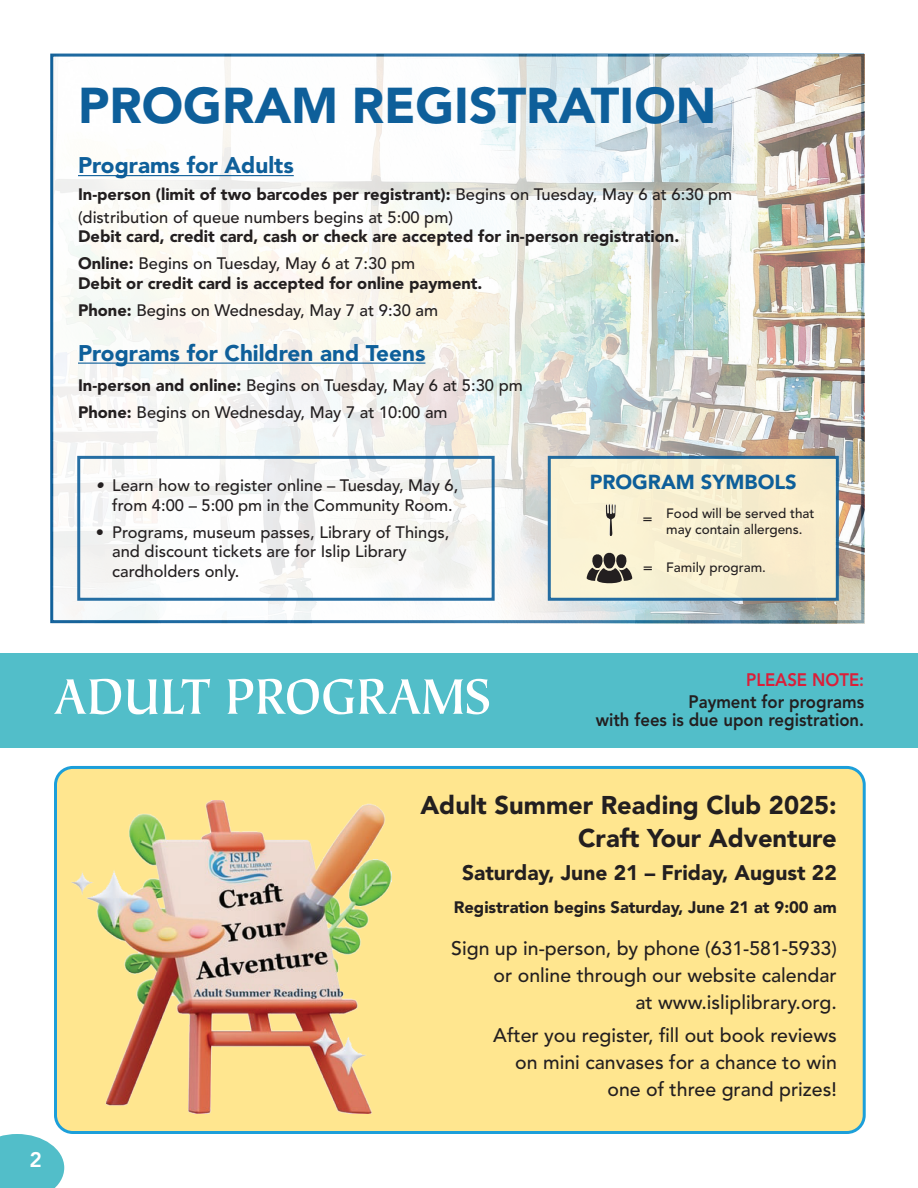
<style>
.page{position:relative;width:918px;height:1188px;background:#fff}
.page>*{position:absolute;margin:0;border:0;box-sizing:border-box;transform-origin:0 0}
.t1{font:700 56.1px "Tiepolo Std";letter-spacing:-.01em;color:#fff;scale:.91 1}
.t2{font:900 49.8px "Avenir LT Std";color:#0e5f9a}
.t3{font:900 25.5px/33px "Avenir LT Std";color:#231f20;text-align:right}
.t4{font:900 22.5px "Avenir LT Std";color:#0e5f9a}
.t5{font:900 21px "Avenir LT Std";color:#231f20}
.t6{font:800 21px "Avenir LT Std";color:#fff}
.t7{font:900 20.1px "Avenir LT Std";color:#0e5f9a}
.t8{font:500 19.5px/27px "Avenir LT Std";color:#231f20;text-align:right}
.t9{font:800 18px/18px "Avenir LT Std";color:#231f20;text-align:right;scale:.93 1}
.t10{font:800 18px "Avenir LT Std";color:#da1f39;scale:.93 1}
.t11{font:500 16.5px/19.5px "Avenir LT Std";color:#231f20}
.t12{font:900 16.5px/27px "Avenir LT Std";color:#231f20}
.t13{font:500 15.45px "Avenir LT Std";color:#231f20}
.t14{font:500 13.5px/16.5px "Avenir LT Std";color:#231f20}
.s1{font-weight:900}
.s2{font-weight:500}
.s3{font-weight:400;font-style:italic}
</style>
<div class="page">
<img style="left:52px;top:55px;width:812px;height:568px">
<div style="left:0;top:653px;width:918px;height:95px;background:#52bec9"></div>
<svg style="left:0;top:1134px;width:64px;height:54px;background:#66c5cf"></svg>
<div style="left:55px;top:767px;width:809px;height:366px;background:#ffe68f;border-radius:17px"></div>
<div style="left:54px;top:766px;width:812px;height:368px;border:3px solid #0696d7;border-radius:17px"></div>
<img style="left:71px;top:801px;width:321px;height:312px">
<div style="left:548px;top:456px;width:291px;height:145px;background:#faefd1;border:3px solid #0e5f9a"></div>
<div style="left:77px;top:456px;width:418px;height:145px;border:3px solid #0e5f9a"></div>
<img style="left:606px;top:504px;width:10px;height:32px">
<svg style="left:586px;top:553px;width:46px;height:31px"></svg>
<hr style="left:78px;top:175px;width:216px;height:1px;background:#0e5f9a">
<hr style="left:78px;top:363px;width:347px;height:1px;background:#0e5f9a">
<h2 class="t2" style="left:78px;top:75px;width:640px">PROGRAM REGISTRATION</h2>
<h3 class="t4" style="left:78px;top:152px;width:217px">Programs for Adults</h3>
<p class="t11" style="left:78px;top:184px;width:656px;line-height:22.5px"><span class="s1">In-person (limit of two barcodes per registrant):</span> Begins on Tuesday, May 6 at 6:30 pm (distribution of queue numbers begins at 5:00 pm)</p>
<p class="t12" style="left:78px;top:223px;width:603px">Debit card, credit card, cash or check are accepted for in-person registration.<br>Online: <span class="s2">Begins on Tuesday, May 6 at 7:30 pm</span></p>
<p class="t12" style="left:78px;top:270px;width:406px">Debit or credit card is accepted for online payment.<br>Phone: <span class="s2">Begins on Wednesday, May 7 at 9:30 am</span></p>
<h3 class="t4" style="left:78px;top:339px;width:349px">Programs for Children and Teens</h3>
<p class="t11" style="left:78px;top:372px;width:446px;line-height:27px"><span class="s1">In-person and online:</span> Begins on Tuesday, May 6 at 5:30 pm<br><span class="s1">Phone:</span> Begins on Wednesday, May 7 at 10:00 am</p>
<p class="t11" style="left:112px;top:476px;width:348px;text-indent:-16px"><span class="s3">•</span> Learn how to register online – Tuesday, May 6, from 4:00 – 5:00 pm in the Community Room.</p>
<p class="t11" style="left:112px;top:523px;width:339px;text-indent:-16px">• Programs, museum passes, Library of Things, and discount tickets are for Islip Library cardholders only.</p>
<p class="t7" style="left:590px;top:470px;width:209px">PROGRAM SYMBOLS</p>
<p class="t14" style="left:666px;top:505px;width:150px">Food will be served that may contain allergens.</p>
<p class="t14" style="left:666px;top:559px;width:101px">Family program.</p>
<p class="t13" style="left:643px;top:510px;width:12px">=</p>
<p class="t13" style="left:643px;top:558px;width:12px">=</p>
<h1 class="t1" style="left:53px;top:666px;width:482px">ADULT PROGRAMS</h1>
<p class="t10" style="left:746px;top:669px;width:128px">PLEASE NOTE:</p>
<p class="t9" style="left:596px;top:693px;width:290px">Payment for programs<br>with fees is due upon registration.</p>
<p class="t6" style="left:29px;top:1147px;width:14px">2</p>
<h3 class="t3" style="left:420px;top:788px;width:418px">Adult Summer Reading Club 2025:<br>Craft Your Adventure</h3>
<p class="t5" style="left:462px;top:860px;width:376px">Saturday, June 21 – Friday, August 22</p>
<p class="t12" style="left:454px;top:893px;width:385px">Registration begins Saturday, June 21 at 9:00 am</p>
<p class="t8" style="left:451px;top:935px;width:387px">Sign up in-person, by phone (631-581-5933) or online through our website calendar<br>at www.isliplibrary.org.</p>
<p class="t8" style="left:493px;top:1022px;width:345px">After you register, fill out book reviews on mini canvases for a chance to win one of three grand prizes!</p>
</div>
